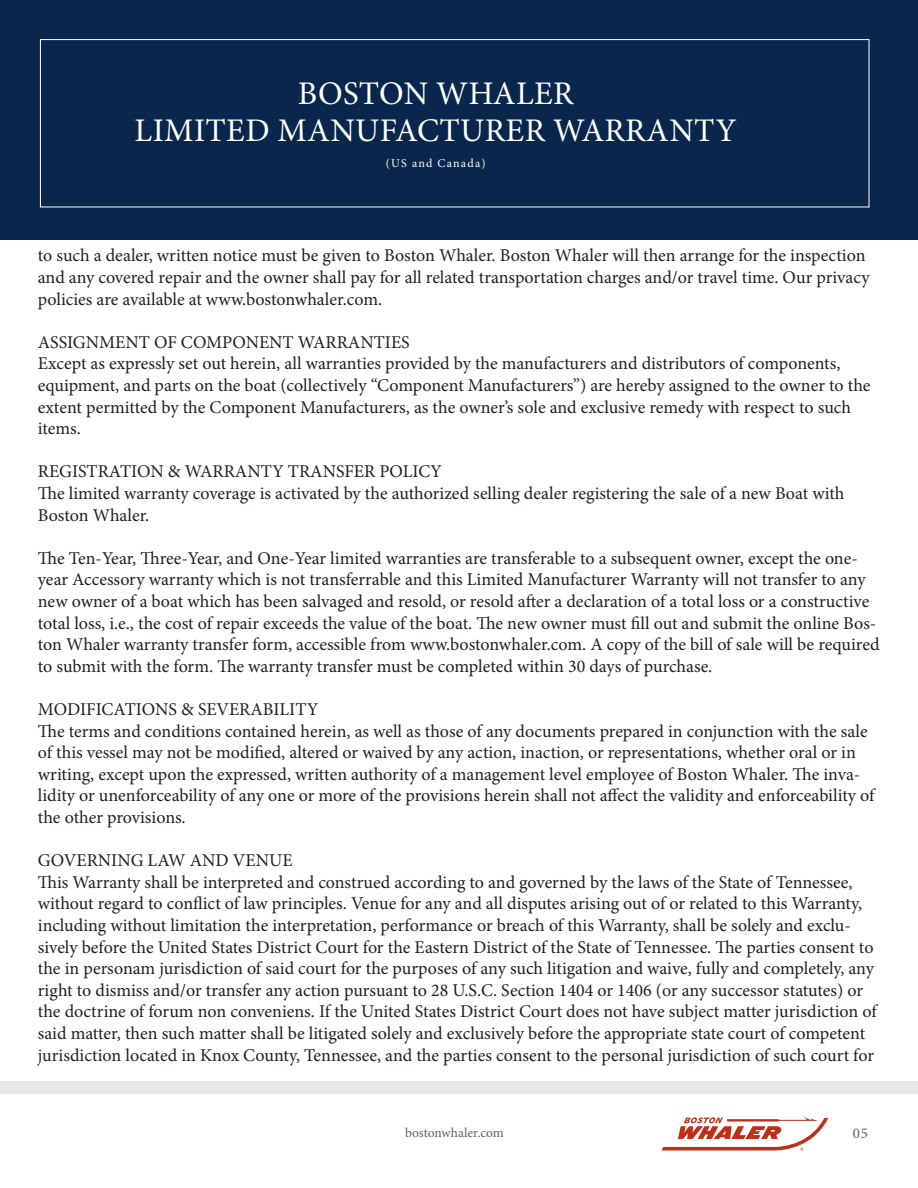
<style>
.page{position:relative;width:918px;height:1188px;background:#fff}
.page>*{position:absolute;margin:0;border:0;box-sizing:border-box;transform-origin:0 0}
.t1{font:33px/37.7px "Minion Pro";letter-spacing:.01em;color:#fff;text-align:center}
.t2{font:18px/21.6px "Minion Pro";color:#231f20}
.t3{font:15px "Minion Pro";color:#636366}
.t4{font:13.5px "Minion Pro";color:#636366}
.t5{font:12px "Minion Pro";letter-spacing:.1em;color:#fff}
</style>
<div class="page">
<div style="left:0;top:0;width:918px;height:240px;background:#09274c"></div>
<div style="left:40px;top:39px;width:829px;height:168px;border:1px solid #fff"></div>
<div style="left:0;top:1081px;width:918px;height:13px;background:#e8e6e6"></div>
<svg style="left:662px;top:1116px;width:166px;height:35px"></svg>
<h1 class="t1" style="left:135px;top:74px;width:604px">BOSTON WHALER<br>LIMITED MANUFACTURER WARRANTY</h1>
<p class="t5" style="left:386px;top:155px;width:101px">(US and Canada)</p>
<p class="t2" style="left:38px;top:245px;width:833px">to such a dealer, written notice must be given to Boston Whaler. Boston Whaler will then arrange for the inspection and any covered repair and the owner shall pay for all related transportation charges and/or travel time. Our privacy policies are available at www.bostonwhaler.com.</p>
<p class="t2" style="left:38px;top:331px;width:373px">ASSIGNMENT OF COMPONENT WARRANTIES</p>
<p class="t2" style="left:38px;top:353px;width:834px">Except as expressly set out herein, all warranties provided by the manufacturers and distributors of components, equipment, and parts on the boat (collectively “Component Manufacturers”) are hereby assigned to the owner to the extent permitted by the Component Manufacturers, as the owner’s sole and exclusive remedy with respect to such items.</p>
<p class="t2" style="left:38px;top:461px;width:406px">REGISTRATION &amp; WARRANTY TRANSFER POLICY</p>
<p class="t2" style="left:38px;top:483px;width:808px">The limited warranty coverage is activated by the authorized selling dealer registering the sale of a new Boat with<br>Boston Whaler.</p>
<p class="t2" style="left:38px;top:547px;width:843px">The Ten-Year, Three-Year, and One-Year limited warranties are transferable to a subsequent owner, except the one&shy;year Accessory warranty which is not transferrable and this Limited Manufacturer Warranty will not transfer to any new owner of a boat which has been salvaged and resold, or resold after a declaration of a total loss or a constructive total loss, i.e., the cost of repair exceeds the value of the boat. The new owner must fill out and submit the online Bos&shy;ton Whaler warranty transfer form, accessible from www.bostonwhaler.com. A copy of the bill of sale will be required to submit with the form. The warranty transfer must be completed within 30 days of purchase.</p>
<p class="t2" style="left:38px;top:699px;width:282px">MODIFICATIONS &amp; SEVERABILITY</p>
<p class="t2" style="left:38px;top:720px;width:838px">The terms and conditions contained herein, as well as those of any documents prepared in conjunction with the sale of this vessel may not be modified, altered or waived by any action, inaction, or representations, whether oral or in writing, except upon the expressed, written authority of a management level employee of Boston Whaler. The inva&shy;lidity or unenforceability of any one or more of the provisions herein shall not affect the validity and enforceability of the other provisions.</p>
<p class="t2" style="left:38px;top:850px;width:256px">GOVERNING LAW AND VENUE</p>
<p class="t2" style="left:38px;top:871px;width:840px">This Warranty shall be interpreted and construed according to and governed by the laws of the State of Tennessee, without regard to conflict of law principles. Venue for any and all disputes arising out of or related to this Warranty, including without limitation the interpretation, performance or breach of this Warranty, shall be solely and exclu&shy;sively before the United States District Court for the Eastern District of the State of Tennessee. The parties consent to the in personam jurisdiction of said court for the purposes of any such litigation and waive, fully and completely, any right to dismiss and/or transfer any action pursuant to 28 U.S.C. Section 1404 or 1406 (or any successor statutes) or the doctrine of forum non conveniens. If the United States District Court does not have subject matter jurisdiction of said matter, then such matter shall be litigated solely and exclusively before the appropriate state court of competent jurisdiction located in Knox County, Tennessee, and the parties consent to the personal jurisdiction of such court for</p>
<p class="t4" style="left:405px;top:1124px;width:100px">bostonwhaler.com</p>
<p class="t3" style="left:853px;top:1123px;width:17px">05</p>
</div>
